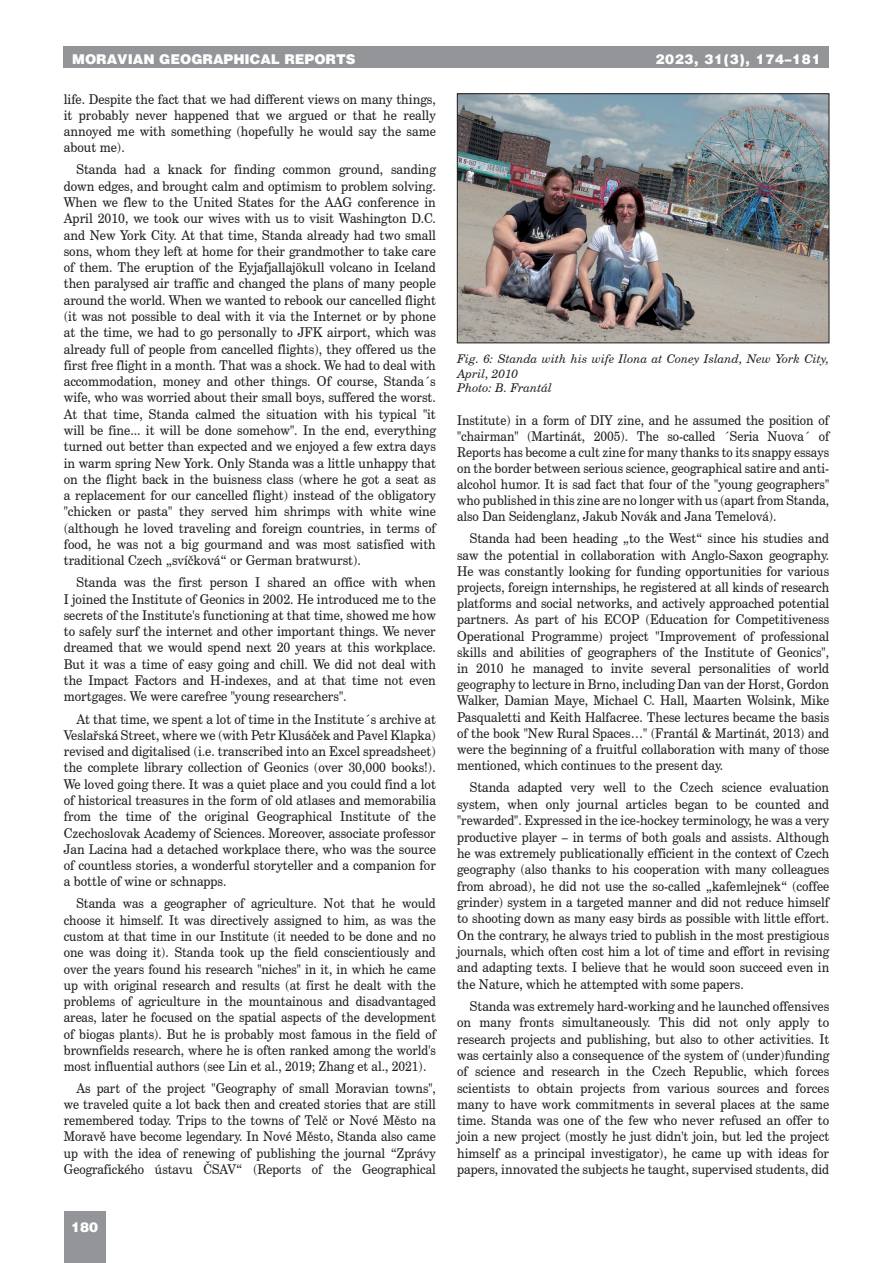
<style>
.page{position:relative;width:893px;height:1263px;background:#fff}
.page>*{position:absolute;margin:0;border:0;box-sizing:border-box;transform-origin:0 0}
.t1{font:13.5px/16.4px "Century Schoolbook CE";color:#231f20;text-align:justify;scale:.93 1}
.t2{font:13.5px/16.2px "Century Schoolbook CE";color:#231f20;text-align:justify;scale:.92 1}
.t3{font:13.5px/16px "Century Schoolbook CE";color:#231f20;text-align:justify;scale:.91 1}
.t4{font:900 13.5px "Switzerland";color:#fff}
.t5{font:900 13.5px "Switzerland";letter-spacing:.05em;color:#fff}
.t6{font:italic 12px/14.4px "Century Schoolbook CE";color:#231f20}
</style>
<div class="page">
<div style="left:64px;top:47px;width:765px;height:21px;background:#939598"></div>
<div style="left:64px;top:1212px;width:42px;height:51px;background:#939598"></div>
<img style="left:459px;top:96px;width:368px;height:245px">
<div style="left:457px;top:94px;width:372px;height:249px;border:1px solid #231f20"></div>
<p class="t4" style="left:72px;top:51px;width:285px">MORAVIAN GEOGRAPHICAL REPORTS</p>
<p class="t5" style="left:655px;top:51px;width:167px">2023, 31(3), 174–181</p>
<p class="t1" style="left:64px;top:91px;width:402px">life. Despite the fact that we had different views on many things, it probably never happened that we argued or that he really annoyed me with something (hopefully he would say the same about me).</p>
<p class="t1" style="left:64px;top:161px;width:402px;text-indent:13px">Standa had a knack for finding common ground, sanding down edges, and brought calm and optimism to problem solving.<br>When we flew to the United States for the AAG conference in April 2010, we took our wives with us to visit Washington D.C. and New York City. At that time, Standa already had two small sons, whom they left at home for their grandmother to take care of them. The eruption of the Eyjafjallajökull volcano in Iceland then paralysed air traffic and changed the plans of many people around the world. When we wanted to rebook our cancelled flight (it was not possible to deal with it via the Internet or by phone at the time, we had to go personally to JFK airport, which was already full of people from cancelled flights), they offered us the first free flight in a month. That was a shock. We had to deal with accommodation, money and other things. Of course, Standa´s wife, who was worried about their small boys, suffered the worst.<br>At that time, Standa calmed the situation with his typical "it will be fine... it will be done somehow". In the end, everything turned out better than expected and we enjoyed a few extra days in warm spring New York. Only Standa was a little unhappy that on the flight back in the buisness class (where he got a seat as a replacement for our cancelled flight) instead of the obligatory "chicken or pasta" they served him shrimps with white wine (although he loved traveling and foreign countries, in terms of food, he was not a big gourmand and was most satisfied with traditional Czech „svíčková“ or German bratwurst).</p>
<p class="t1" style="left:64px;top:574px;width:402px;text-indent:13px">Standa was the first person I shared an office with when I joined the Institute of Geonics in 2002. He introduced me to the secrets of the Institute's functioning at that time, showed me how to safely surf the internet and other important things. We never dreamed that we would spend next 20 years at this workplace.<br>But it was a time of easy going and chill. We did not deal with the Impact Factors and H-indexes, and at that time not even mortgages. We were carefree "young researchers".</p>
<p class="t1" style="left:64px;top:710px;width:402px;text-indent:13px">At that time, we spent a lot of time in the Institute´s archive at Veslařská Street, where we (with Petr Klusáček and Pavel Klapka) revised and digitalised (i.e. transcribed into an Excel spreadsheet) the complete library collection of Geonics (over 30,000 books!).<br>We loved going there. It was a quiet place and you could find a lot of historical treasures in the form of old atlases and memorabilia from the time of the original Geographical Institute of the Czechoslovak Academy of Sciences. Moreover, associate professor Jan Lacina had a detached workplace there, who was the source of countless stories, a wonderful storyteller and a companion for a bottle of wine or schnapps.</p>
<p class="t3" style="left:64px;top:895px;width:410px;text-indent:13px">Standa was a geographer of agriculture. Not that he would choose it himself. It was directively assigned to him, as was the custom at that time in our Institute (it needed to be done and no one was doing it). Standa took up the field conscientiously and over the years found his research "niches" in it, in which he came up with original research and results (at first he dealt with the problems of agriculture in the mountainous and disadvantaged areas, later he focused on the spatial aspects of the development of biogas plants). But he is probably most famous in the field of brownfields research, where he is often ranked among the world's most influential authors (see Lin et al., 2019; Zhang et al., 2021).</p>
<p class="t3" style="left:64px;top:1080px;width:410px;text-indent:13px">As part of the project "Geography of small Moravian towns", we traveled quite a lot back then and created stories that are still remembered today. Trips to the towns of Telč or Nové Město na Moravě have become legendary. In Nové Město, Standa also came up with the idea of renewing of publishing the journal “Zprávy Geografického ústavu ČSAV“ (Reports of the Geographical</p>
<p class="t4" style="left:71px;top:1219px;width:29px">180</p>
<p class="t6" style="left:457px;top:351px;width:374px">Fig. 6: Standa with his wife Ilona at Coney Island, New York City,<br>April, 2010<br>Photo: B. Frantál</p>
<p class="t3" style="left:457px;top:412px;width:410px">Institute) in a form of DIY zine, and he assumed the position of "chairman" (Martinát, 2005). The so-called ´Seria Nuova´ of Reports has become a cult zine for many thanks to its snappy essays on the border between serious science, geographical satire and anti&shy;alcohol humor. It is sad fact that four of the "young geographers" who published in this zine are no longer with us (apart from Standa, also Dan Seidenglanz, Jakub Novák and Jana Temelová).</p>
<p class="t2" style="left:457px;top:530px;width:406px;text-indent:13px">Standa had been heading „to the West“ since his studies and saw the potential in collaboration with Anglo-Saxon geography.<br>He was constantly looking for funding opportunities for various projects, foreign internships, he registered at all kinds of research platforms and social networks, and actively approached potential partners. As part of his ECOP (Education for Competitiveness Operational Programme) project "Improvement of professional skills and abilities of geographers of the Institute of Geonics", in 2010 he managed to invite several personalities of world geography to lecture in Brno, including Dan van der Horst, Gordon Walker, Damian Maye, Michael C. Hall, Maarten Wolsink, Mike Pasqualetti and Keith Halfacree. These lectures became the basis of the book "New Rural Spaces…" (Frantál &amp; Martinát, 2013) and were the beginning of a fruitful collaboration with many of those mentioned, which continues to the present day.</p>
<p class="t2" style="left:457px;top:779px;width:406px;text-indent:13px">Standa adapted very well to the Czech science evaluation system, when only journal articles began to be counted and "rewarded". Expressed in the ice-hockey terminology, he was a very productive player – in terms of both goals and assists. Although he was extremely publicationally efficient in the context of Czech geography (also thanks to his cooperation with many colleagues from abroad), he did not use the so-called „kafemlejnek“ (coffee grinder) system in a targeted manner and did not reduce himself to shooting down as many easy birds as possible with little effort.<br>On the contrary, he always tried to publish in the most prestigious journals, which often cost him a lot of time and effort in revising and adapting texts. I believe that he would soon succeed even in the Nature, which he attempted with some papers.</p>
<p class="t1" style="left:457px;top:998px;width:402px;text-indent:13px">Standa was extremely hard-working and he launched offensives on many fronts simultaneously. This did not only apply to research projects and publishing, but also to other activities. It was certainly also a consequence of the system of (under)funding of science and research in the Czech Republic, which forces scientists to obtain projects from various sources and forces many to have work commitments in several places at the same time. Standa was one of the few who never refused an offer to join a new project (mostly he just didn't join, but led the project himself as a principal investigator), he came up with ideas for papers, innovated the subjects he taught, supervised students, did</p>
</div>
